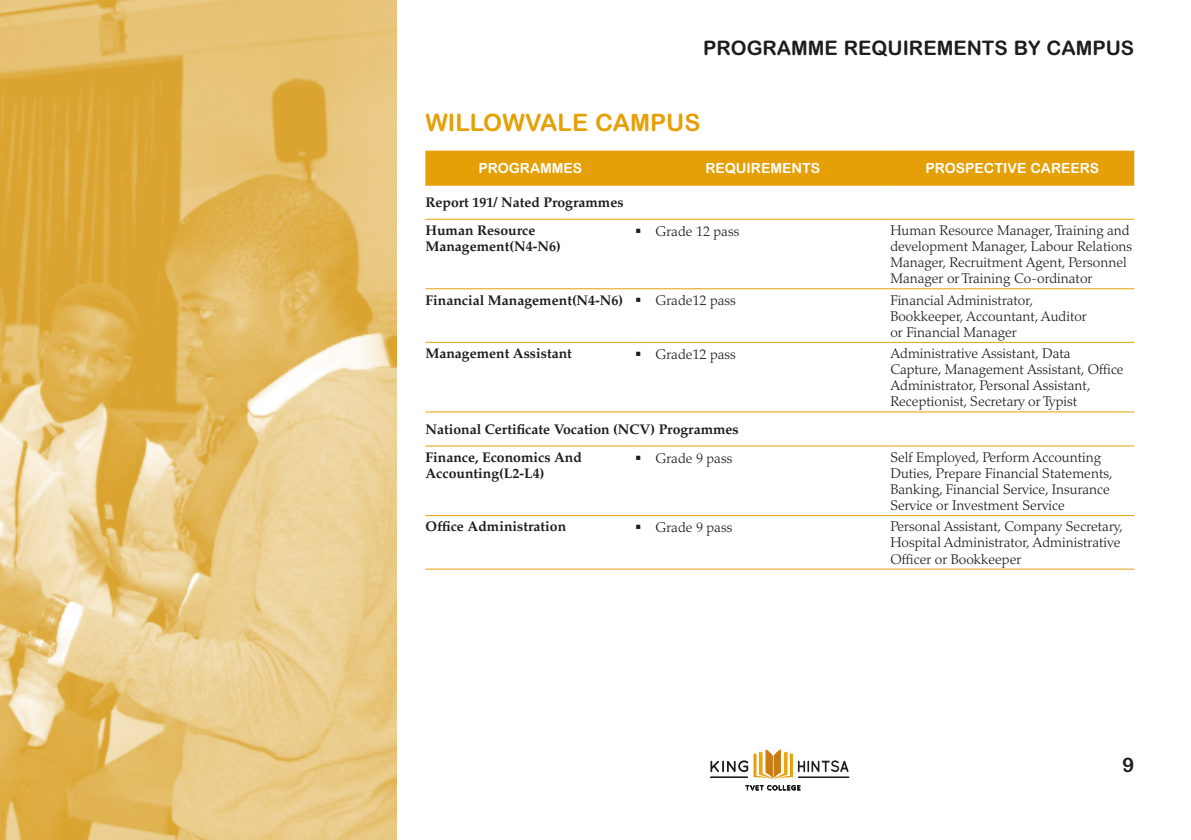
<style>
.page{position:relative;width:1191px;height:840px;background:#fff}
.page>*{position:absolute;margin:0;border:0;box-sizing:border-box;transform-origin:0 0}
.t1{font:700 24px "Arial Rounded MT Std";color:#e5a007}
.t2{font:700 20px "Arial Rounded MT Std";color:#1d1d1b}
.t3{font:300 14px/16px "Palatino LT Std";color:#1d1d1b}
.t4{font:700 14px/27.8px "Palatino LT Std";color:#1d1d1b}
.t5{font:700 14px "Arial Rounded MT Std";color:#fff}
.s1{font-weight:300}
</style>
<div class="page">
<div style="left:425px;top:151px;width:709px;height:33px;background:#e5a007"></div>
<hr style="left:425px;top:150px;width:210px;height:1px;background:#e5a007">
<hr style="left:635px;top:150px;width:255px;height:1px;background:#e5a007">
<hr style="left:890px;top:150px;width:244px;height:1px;background:#e5a007">
<hr style="left:425px;top:184px;width:210px;height:1px;background:#e5a007">
<hr style="left:635px;top:184px;width:255px;height:1px;background:#e5a007">
<hr style="left:890px;top:184px;width:244px;height:1px;background:#e5a007">
<hr style="left:425px;top:218px;width:210px;height:1px;background:#e5a007">
<hr style="left:635px;top:218px;width:255px;height:1px;background:#e5a007">
<hr style="left:890px;top:218px;width:244px;height:1px;background:#e5a007">
<hr style="left:425px;top:288px;width:210px;height:1px;background:#e5a007">
<hr style="left:635px;top:288px;width:255px;height:1px;background:#e5a007">
<hr style="left:890px;top:288px;width:244px;height:1px;background:#e5a007">
<hr style="left:425px;top:341px;width:210px;height:1px;background:#e5a007">
<hr style="left:635px;top:341px;width:255px;height:1px;background:#e5a007">
<hr style="left:890px;top:341px;width:244px;height:1px;background:#e5a007">
<hr style="left:425px;top:411px;width:210px;height:1px;background:#e5a007">
<hr style="left:635px;top:411px;width:255px;height:1px;background:#e5a007">
<hr style="left:890px;top:411px;width:244px;height:1px;background:#e5a007">
<hr style="left:425px;top:445px;width:210px;height:1px;background:#e5a007">
<hr style="left:635px;top:445px;width:255px;height:1px;background:#e5a007">
<hr style="left:890px;top:445px;width:244px;height:1px;background:#e5a007">
<hr style="left:425px;top:514px;width:210px;height:1px;background:#e5a007">
<hr style="left:635px;top:514px;width:255px;height:1px;background:#e5a007">
<hr style="left:890px;top:514px;width:244px;height:1px;background:#e5a007">
<hr style="left:425px;top:568px;width:210px;height:1px;background:#e5a007">
<hr style="left:635px;top:568px;width:255px;height:1px;background:#e5a007">
<hr style="left:890px;top:568px;width:244px;height:1px;background:#e5a007">
<img style="left:0;top:0;width:397px;height:839px">
<svg style="left:710px;top:749px;width:138px;height:42px"></svg>
<h2 class="t2" style="left:703px;top:36px;width:433px">PROGRAMME REQUIREMENTS BY CAMPUS</h2>
<h1 class="t1" style="left:425px;top:108px;width:277px">WILLOWVALE CAMPUS</h1>
<p class="t5" style="left:478px;top:160px;width:105px">PROGRAMMES</p>
<p class="t5" style="left:705px;top:160px;width:116px">REQUIREMENTS</p>
<p class="t5" style="left:925px;top:160px;width:175px">PROSPECTIVE CAREERS</p>
<p class="t4" style="left:425px;top:189px;width:200px">Report 191/ Nated Programmes<br>Human Resource</p>
<p class="t4" style="left:425px;top:232px;width:137px">Management(N4-N6)</p>
<p class="t3" style="left:635px;top:223px;width:106px">▪ Grade 12 pass</p>
<p class="t3" style="left:890px;top:222px;width:243px">Human Resource Manager, Training and development Manager, Labour Relations Manager, Recruitment Agent, Personnel Manager or Training Co-ordinator</p>
<p class="t4" style="left:425px;top:286px;width:312px">Financial Management(N4-N6) ▪ <span class="s1">Grade12 pass</span></p>
<p class="t3" style="left:890px;top:292px;width:198px">Financial Administrator,<br>Bookkeeper, Accountant, Auditor or Financial Manager</p>
<p class="t4" style="left:425px;top:339px;width:148px">Management Assistant</p>
<p class="t3" style="left:635px;top:346px;width:102px">▪ Grade12 pass</p>
<p class="t3" style="left:890px;top:345px;width:235px">Administrative Assistant, Data Capture, Management Assistant, Office Administrator, Personal Assistant, Receptionist, Secretary or Typist</p>
<p class="t4" style="left:425px;top:415px;width:315px">National Certificate Vocation (NCV) Programmes<br>Finance, Economics And</p>
<p class="t4" style="left:425px;top:459px;width:120px">Accounting(L2-L4)</p>
<p class="t3" style="left:635px;top:449px;width:99px">▪ Grade 9 pass</p>
<p class="t3" style="left:890px;top:449px;width:224px">Self Employed, Perform Accounting Duties, Prepare Financial Statements, Banking, Financial Service, Insurance Service or Investment Service</p>
<p class="t4" style="left:425px;top:512px;width:142px">Office Administration</p>
<p class="t3" style="left:635px;top:519px;width:99px">▪ Grade 9 pass</p>
<p class="t3" style="left:890px;top:518px;width:234px">Personal Assistant, Company Secretary,<br>Hospital Administrator, Administrative<br>Officer or Bookkeeper</p>
<h2 class="t2" style="left:1122px;top:752px;width:13px">9</h2>
</div>
